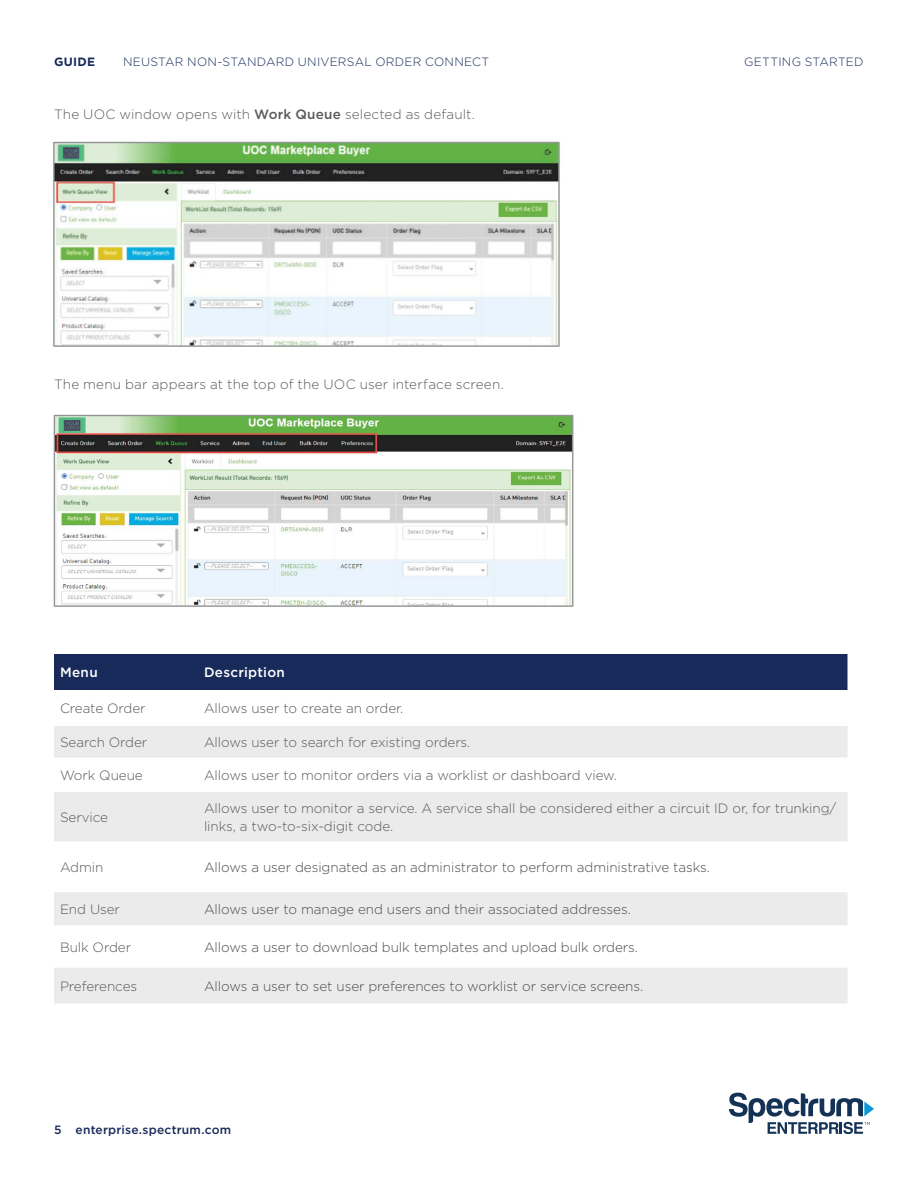
<style>
.page{position:relative;width:918px;height:1188px;background:#fff}
.page>*{position:absolute;margin:0;border:0;box-sizing:border-box;transform-origin:0 0}
.t1{font:300 13.5px/18px "Gotham";letter-spacing:-.005em;color:#5a5a5a}
.t2{font:300 13.5px "Gotham";letter-spacing:-.005em;color:#4d4d4f}
.t3{font:300 13.5px "Gotham";letter-spacing:.015em;color:#5a5a5a}
.t4{font:500 13.5px "Gotham";letter-spacing:.02em;color:#fff}
.t5{font:300 12px "Gotham";letter-spacing:.02em;color:#172a5a}
.t6{font:500 12px "Gotham";letter-spacing:.02em;color:#172a5a}
.t7{font:700 12px "Gotham";letter-spacing:.025em;color:#172a5a}
.s1{font-weight:500}
</style>
<div class="page">
<img style="left:53px;top:141px;width:508px;height:206px">
<img style="left:53px;top:414px;width:521px;height:193px">
<div style="left:54px;top:654px;width:794px;height:36px;background:#172a5a"></div>
<svg style="left:54px;top:726px;width:794px;height:278px;fill:#ebebeb"></svg>
<svg style="left:54px;top:842px;width:794px;height:126px"></svg>
<svg style="left:729px;top:1093px;width:145px;height:41px"></svg>
<p class="t7" style="left:54px;top:54px;width:43px">GUIDE</p>
<p class="t5" style="left:123px;top:54px;width:368px">NEUSTAR NON-STANDARD UNIVERSAL ORDER CONNECT</p>
<p class="t1" style="left:54px;top:105px;width:422px">The UOC window opens with <span class="s1">Work Queue</span> selected as default.</p>
<p class="t3" style="left:54px;top:375px;width:451px">The menu bar appears at the top of the UOC user interface screen.</p>
<p class="t5" style="left:744px;top:54px;width:121px">GETTING STARTED</p>
<p class="t4" style="left:60px;top:664px;width:39px">Menu</p>
<p class="t4" style="left:204px;top:664px;width:82px">Description</p>
<p class="t1" style="left:60px;top:699px;width:87px">Create Order</p>
<p class="t1" style="left:204px;top:699px;width:201px">Allows user to create an order.</p>
<p class="t1" style="left:60px;top:733px;width:89px">Search Order</p>
<p class="t1" style="left:204px;top:733px;width:268px">Allows user to search for existing orders.</p>
<p class="t1" style="left:60px;top:766px;width:84px">Work Queue</p>
<p class="t1" style="left:204px;top:766px;width:415px">Allows user to monitor orders via a worklist or dashboard view.</p>
<p class="t1" style="left:60px;top:808px;width:50px">Service</p>
<p class="t1" style="left:204px;top:799px;width:634px">Allows user to monitor a service. A service shall be considered either a circuit ID or, for trunking/ links, a two-to-six-digit code.</p>
<p class="t1" style="left:60px;top:858px;width:45px">Admin</p>
<p class="t2" style="left:204px;top:859px;width:508px">Allows a user designated as an administrator to perform administrative tasks.</p>
<p class="t1" style="left:60px;top:900px;width:62px">End User</p>
<p class="t2" style="left:204px;top:901px;width:428px">Allows user to manage end users and their associated addresses.</p>
<p class="t1" style="left:60px;top:938px;width:73px">Bulk Order</p>
<p class="t2" style="left:204px;top:939px;width:436px">Allows a user to download bulk templates and upload bulk orders.</p>
<p class="t1" style="left:60px;top:977px;width:79px">Preferences</p>
<p class="t2" style="left:204px;top:978px;width:441px">Allows a user to set user preferences to worklist or service screens.</p>
<p class="t6" style="left:54px;top:1122px;width:179px">5 enterprise.spectrum.com</p>
</div>
